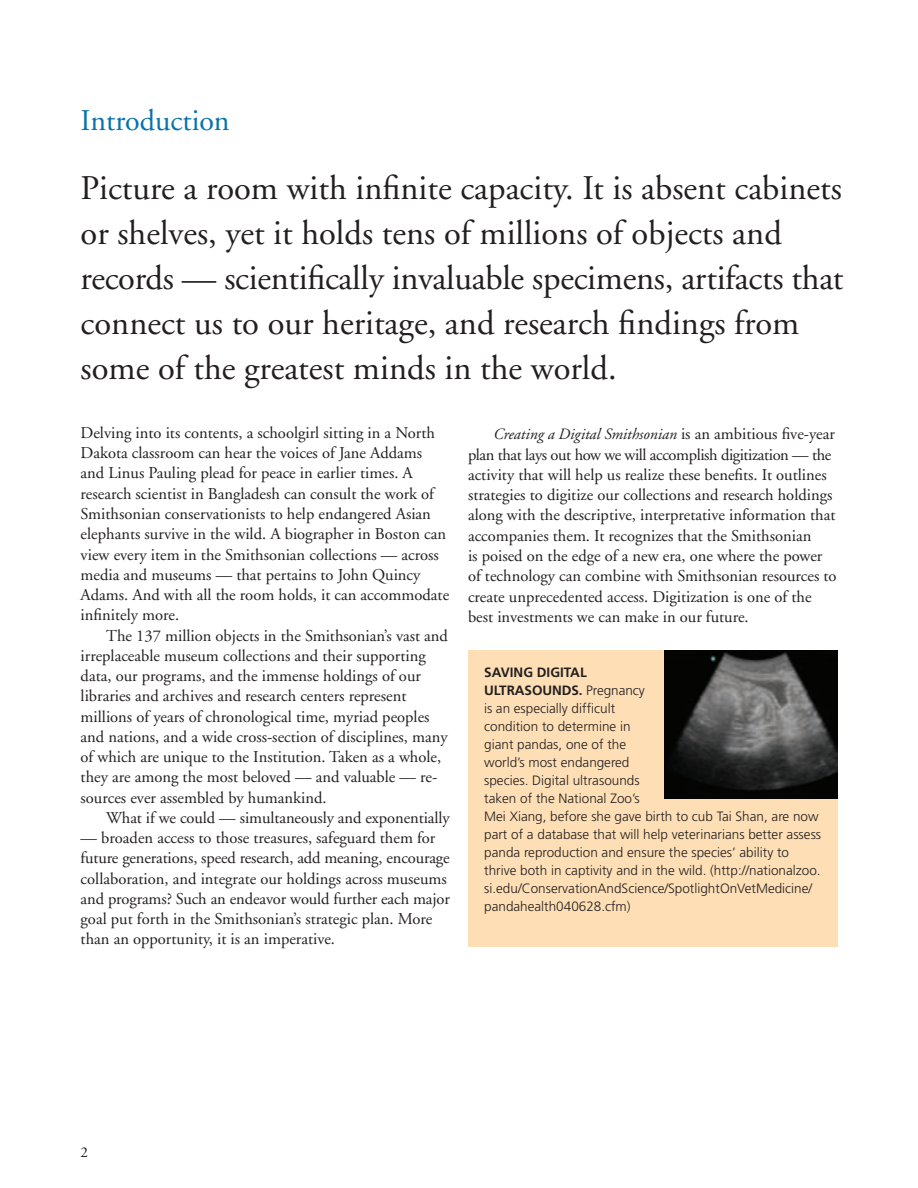
<style>
.page{position:relative;width:918px;height:1188px;background:#fff}
.page>*{position:absolute;margin:0;border:0;box-sizing:border-box;transform-origin:0 0}
.t1{font:34.5px/45px "Adobe Garamond";color:#231f20}
.t2{font:30px "Adobe Garamond";color:#0972aa}
.t3{font:16.5px/20.2px "Adobe Garamond";color:#231f20}
.t4{font:italic 15.75px "Adobe Garamond";color:#231f20}
.t5{font:15px "Adobe Garamond";color:#231f20}
.t6{font:300 13.5px/18px "Frutiger";color:#231f20}
.s1{font-style:normal;font-size:16.5px}
.s2{font-weight:700}
</style>
<div class="page">
<div style="left:468px;top:650px;width:369px;height:296px;background:#fedfb5"></div>
<img style="left:664px;top:650px;width:173px;height:148px">
<h2 class="t2" style="left:81px;top:104px;width:150px">Introduction</h2>
<p class="t1" style="left:81px;top:166px;width:764px">Picture a room with infinite capacity. It is absent cabinets or shelves, yet it holds tens of millions of objects and records — scientifically invaluable specimens, artifacts that connect us to our heritage, and research findings from some of the greatest minds in the world.</p>
<p class="t3" style="left:81px;top:423px;width:370px">Delving into its contents, a schoolgirl sitting in a North Dakota classroom can hear the voices of Jane Addams and Linus Pauling plead for peace in earlier times. A research scientist in Bangladesh can consult the work of Smithsonian conservationists to help endangered Asian elephants survive in the wild. A biographer in Boston can view every item in the Smithsonian collections — across media and museums — that pertains to John Quincy Adams. And with all the room holds, it can accommodate infinitely more.</p>
<p class="t3" style="left:81px;top:625px;width:369px;text-indent:25px">The 137 million objects in the Smithsonian’s vast and irreplaceable museum collections and their supporting data, our programs, and the immense holdings of our libraries and archives and research centers represent millions of years of chronological time, myriad peoples and nations, and a wide cross-section of disciplines, many of which are unique to the Institution. Taken as a whole, they are among the most beloved — and valuable — re&shy;sources ever assembled by humankind.</p>
<p class="t3" style="left:106px;top:807px;width:345px">What if we could — simultaneously and exponentially</p>
<p class="t3" style="left:81px;top:828px;width:370px">— broaden access to those treasures, safeguard them for future generations, speed research, add meaning, encourage collaboration, and integrate our holdings across museums and programs? Such an endeavor would further each major goal put forth in the Smithsonian’s strategic plan. More than an opportunity, it is an imperative.</p>
<p class="t4" style="left:493px;top:426px;width:343px">Creating a Digital Smithsonian <span class="s1">is an ambitious five-year</span></p>
<p class="t3" style="left:468px;top:444px;width:370px">plan that lays out how we will accomplish digitization — the activity that will help us realize these benefits. It outlines strategies to digitize our collections and research holdings along with the descriptive, interpretative information that accompanies them. It recognizes that the Smithsonian<br>is poised on the edge of a new era, one where the power of technology can combine with Smithsonian resources to create unprecedented access. Digitization is one of the best investments we can make in our future.</p>
<p class="t6" style="left:484px;top:663px;width:338px"><span class="s2">SAVING DIGITAL<br>ULTRASOUNDS.</span> Pregnancy<br>is an especially difficult<br>condition to determine in<br>giant pandas, one of the<br>world’s most endangered<br>species. Digital ultrasounds<br>taken of the National Zoo’s<br>Mei Xiang, before she gave birth to cub Tai Shan, are now part of a database that will help veterinarians better assess panda reproduction and ensure the species’ ability to thrive both in captivity and in the wild. (http://nationalzoo. si.edu/ConservationAndScience/SpotlightOnVetMedicine/ pandahealth040628.cfm)</p>
<p class="t5" style="left:81px;top:1144px;width:9px">2</p>
</div>
